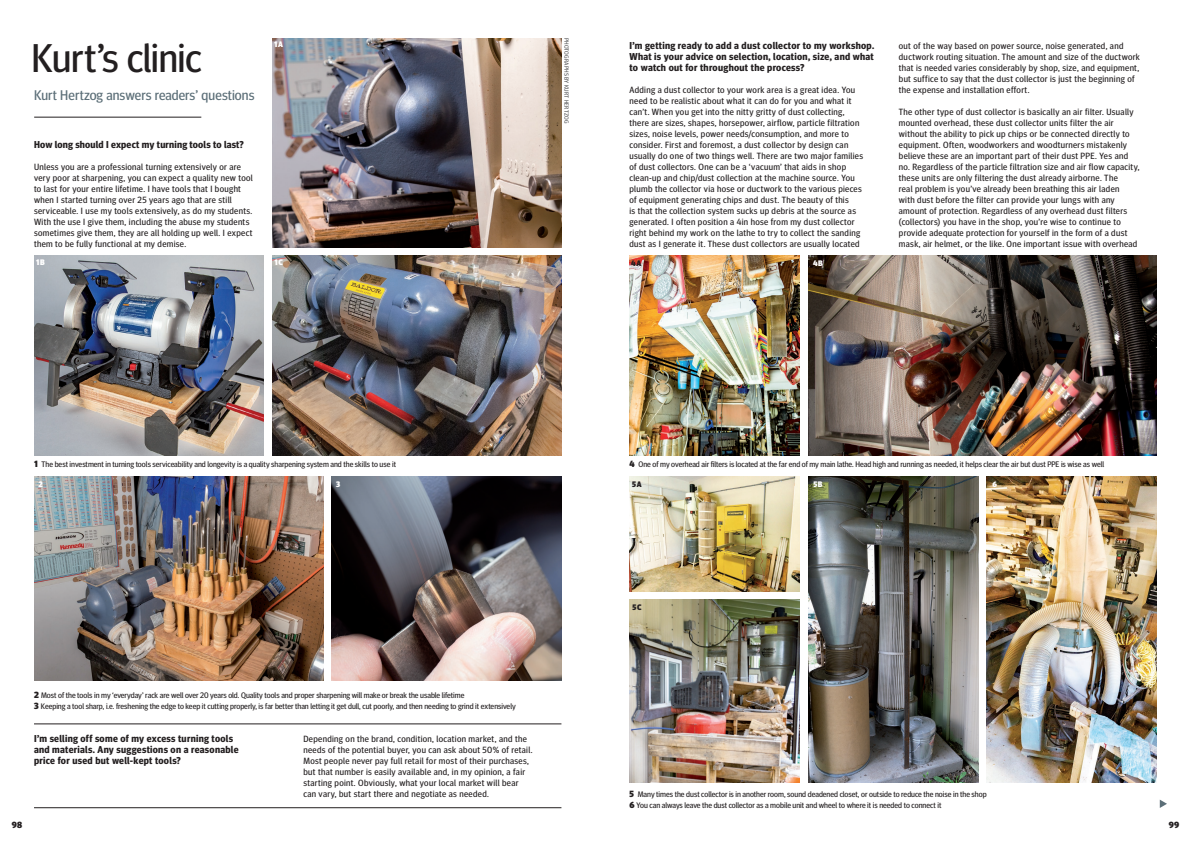
<style>
.page{position:relative;width:1191px;height:842px;background:#fff}
.page>*{position:absolute;margin:0;border:0;box-sizing:border-box;transform-origin:0 0}
.HEADLINE{font:40px "Meta Headline Pro";letter-spacing:-.01em;color:#231f20}
.Standfirst{font:14px "Meta Headline Pro";letter-spacing:.005em;color:#5c6f78}
.Question_header{font:700 10px/11px "Meta Headline Pro";letter-spacing:.025em;color:#231f20;text-align:justify}
.BODY_TEXT{font:9px/11px "Meta Headline Pro";letter-spacing:.035em;color:#231f20}
.Page_Number{font:900 9px "Meta Headline Pro";color:#231f20}
.NEW_Caption{font:8px "Meta Headline Pro";color:#231f20}
.t1{font:900 8px "Meta Headline Pro";letter-spacing:.07em;color:#fff}
.t2{font:900 8px "Meta Headline Pro";color:#231f20}
.PICTURE_CREDIT{font:6px "Meta Headline Pro";letter-spacing:.03em;color:#57585a}
.s1{font-weight:900;font-size:9px}
</style>
<div class="page">
<img style="left:808px;top:476px;width:170px;height:307px">
<hr style="left:34px;top:117px;width:167px;height:1px;background:#231f20">
<svg style="left:1159px;top:800px;width:8px;height:8px"></svg>
<img style="left:272px;top:38px;width:289px;height:209px">
<img style="left:272px;top:256px;width:289px;height:199px">
<img style="left:34px;top:256px;width:230px;height:199px">
<img style="left:34px;top:476px;width:289px;height:205px">
<img style="left:332px;top:476px;width:229px;height:205px">
<img style="left:629px;top:256px;width:170px;height:199px">
<img style="left:808px;top:256px;width:348px;height:199px">
<img style="left:629px;top:476px;width:170px;height:116px">
<img style="left:629px;top:600px;width:170px;height:183px">
<img style="left:986px;top:476px;width:170px;height:307px">
<hr style="left:34px;top:724px;width:527px;height:1px;background:#231f20">
<hr style="left:34px;top:807px;width:527px;height:1px;background:#231f20">
<p class="HEADLINE" style="left:32px;top:27px;width:171px">Kurt’s clinic</p>
<p class="Standfirst" style="left:34px;top:84px;width:222px">Kurt Hertzog answers readers’ questions</p>
<p class="Question_header" style="left:34px;top:139px;width:211px">How long should I expect my turning tools to last?</p>
<p class="BODY_TEXT" style="left:34px;top:161px;width:220px">Unless you are a professional turning extensively or are very poor at sharpening, you can expect a quality new tool to last for your entire lifetime. I have tools that I bought when I started turning over 25 years ago that are still serviceable. I use my tools extensively, as do my students.<br>With the use I give them, including the abuse my students sometimes give them, they are all holding up well. I expect them to be fully functional at my demise.</p>
<p class="t1" style="left:36px;top:256px;width:10px">1B</p>
<p class="t1" style="left:274px;top:38px;width:10px">1A</p>
<p class="t1" style="left:274px;top:256px;width:10px">1C</p>
<p class="PICTURE_CREDIT" style="left:571px;top:38px;width:87px;rotate:90deg">PHOTOGRAPHS BY KURT HERTZOG</p>
<p class="Question_header" style="left:629px;top:40px;width:246px">I’m getting ready to add a dust collector to my workshop.<br>What is your advice on selection, location, size, and what to watch out for throughout the process?</p>
<p class="BODY_TEXT" style="left:629px;top:84px;width:235px">Adding a dust collector to your work area is a great idea. You need to be realistic about what it can do for you and what it can’t. When you get into the nitty gritty of dust collecting, there are sizes, shapes, horsepower, airflow, particle filtration sizes, noise levels, power needs/consumption, and more to consider. First and foremost, a dust collector by design can usually do one of two things well. There are two major families of dust collectors. One can be a ‘vacuum’ that aids in shop clean-up and chip/dust collection at the machine source. You plumb the collector via hose or ductwork to the various pieces of equipment generating chips and dust. The beauty of this<br>is that the collection system sucks up debris at the source as generated. I often position a 4in hose from my dust collector right behind my work on the lathe to try to collect the sanding dust as I generate it. These dust collectors are usually located</p>
<p class="t2" style="left:631px;top:257px;width:12px">4A</p>
<p class="t1" style="left:813px;top:257px;width:11px">4B</p>
<p class="BODY_TEXT" style="left:899px;top:40px;width:242px">out of the way based on power source, noise generated, and ductwork routing situation. The amount and size of the ductwork that is needed varies considerably by shop, size, and equipment, but suffice to say that the dust collector is just the beginning of the expense and installation effort.</p>
<p class="BODY_TEXT" style="left:899px;top:106px;width:242px">The other type of dust collector is basically an air filter. Usually mounted overhead, these dust collector units filter the air without the ability to pick up chips or be connected directly to equipment. Often, woodworkers and woodturners mistakenly believe these are an important part of their dust PPE. Yes and no. Regardless of the particle filtration size and air flow capacity, these units are only filtering the dust already airborne. The<br>real problem is you’ve already been breathing this air laden<br>with dust before the filter can provide your lungs with any amount of protection. Regardless of any overhead dust filters (collectors) you have in the shop, you’re wise to continue to provide adequate protection for yourself in the form of a dust mask, air helmet, or the like. One important issue with overhead</p>
<p class="NEW_Caption" style="left:34px;top:458px;width:363px"><span class="s1">1</span> The best investment in turning tools serviceability and longevity is a quality sharpening system and the skills to use it</p>
<p class="NEW_Caption" style="left:629px;top:458px;width:476px"><span class="s1">4</span> One of my overhead air filters is located at the far end of my main lathe. Head high and running as needed, it helps clear the air but dust PPE is wise as well</p>
<p class="t1" style="left:38px;top:478px;width:6px">2</p>
<p class="t1" style="left:336px;top:478px;width:6px">3</p>
<p class="NEW_Caption" style="left:34px;top:689px;width:432px"><span class="s1">2</span> Most of the tools in my ‘everyday’ rack are well over 20 years old. Quality tools and proper sharpening will make or break the usable lifetime</p>
<p class="NEW_Caption" style="left:34px;top:700px;width:483px"><span class="s1">3</span> Keeping a tool sharp, i.e. freshening the edge to keep it cutting properly, is far better than letting it get dull, cut poorly, and then needing to grind it extensively</p>
<p class="Question_header" style="left:34px;top:733px;width:206px;text-align:left">I’m selling off some of my excess turning tools and materials. Any suggestions on a reasonable price for used but well-kept tools?</p>
<p class="BODY_TEXT" style="left:303px;top:733px;width:231px">Depending on the brand, condition, location market, and the needs of the potential buyer, you can ask about 50% of retail.<br>Most people never pay full retail for most of their purchases, but that number is easily available and, in my opinion, a fair starting point. Obviously, what your local market will bear can vary, but start there and negotiate as needed.</p>
<p class="t2" style="left:632px;top:478px;width:11px">5A</p>
<p class="t2" style="left:632px;top:601px;width:10px">5C</p>
<p class="t1" style="left:813px;top:478px;width:11px">5B</p>
<p class="t1" style="left:992px;top:478px;width:6px">6</p>
<p class="NEW_Caption" style="left:629px;top:788px;width:358px"><span class="s1">5</span> Many times the dust collector is in another room, sound deadened closet, or outside to reduce the noise in the shop</p>
<p class="NEW_Caption" style="left:629px;top:799px;width:313px"><span class="s1">6</span> You can always leave the dust collector as a mobile unit and wheel to where it is needed to connect it</p>
<p class="Page_Number" style="left:12px;top:818px;width:12px">98</p>
<p class="Page_Number" style="left:1168px;top:818px;width:12px">99</p>
</div>
